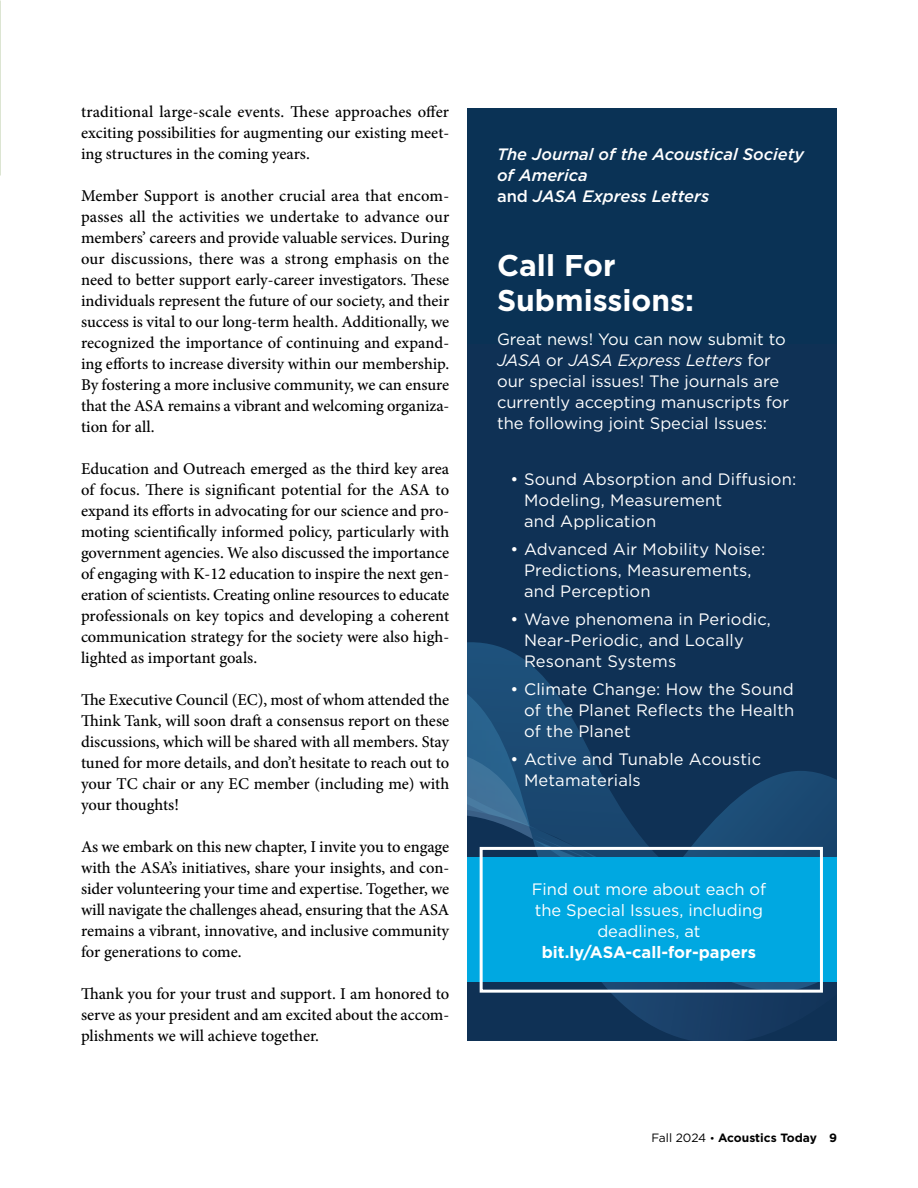
<style>
.page{position:relative;width:918px;height:1188px;background:#fff}
.page>*{position:absolute;margin:0;border:0;box-sizing:border-box;transform-origin:0 0}
.House_Ad_-_Title{font:700 30px/34.5px "Gotham";color:#fff}
.body{font:500 16.5px/21px "Minion Pro";letter-spacing:-.005em;color:#000;text-align:justify}
.House_Ad_-_body__left_aligned{font:16.5px/21px "Gotham";letter-spacing:.01em;color:#fff}
.House_Ad_-_body{font:16.5px/21px "Gotham";color:#fff;text-align:center}
.House_Ad_-_small_italic_heading{font:italic 500 16.5px/21px "Gotham";color:#fff}
.t1{font:700 12px "Gotham";color:#000}
.s1{font-style:normal}
.s2{font-style:italic}
.s3{font-weight:700}
.s4{font-weight:400}
.s5{font-weight:400;font-size:10.5px}
</style>
<div class="page">
<div style="left:467px;top:109px;width:370px;height:932px;background:#0a3255"></div>
<div style="left:467px;top:345px;width:370px;height:696px;background:#133155"></div>
<svg style="left:611px;top:993px;width:153px;height:48px"></svg>
<svg style="left:467px;top:642px;width:370px;height:216px"></svg>
<div style="left:467px;top:858px;width:370px;height:124px;background:#00a8e1"></div>
<div style="left:480px;top:847px;width:343px;height:146px;border:3px solid #fff"></div>
<p class="body" style="left:81px;top:101px;width:370px">traditional large-scale events. These approaches offer exciting possibilities for augmenting our existing meet&shy;ing structures in the coming years.</p>
<p class="body" style="left:81px;top:185px;width:370px">Member Support is another crucial area that encom&shy;passes all the activities we undertake to advance our members’ careers and provide valuable services. During our discussions, there was a strong emphasis on the need to better support early-career investigators. These individuals represent the future of our society, and their success is vital to our long-term health. Additionally, we recognized the importance of continuing and expand&shy;ing efforts to increase diversity within our membership.<br>By fostering a more inclusive community, we can ensure that the ASA remains a vibrant and welcoming organiza&shy;tion for all.</p>
<p class="body" style="left:81px;top:458px;width:370px">Education and Outreach emerged as the third key area of focus. There is significant potential for the ASA to expand its efforts in advocating for our science and pro&shy;moting scientifically informed policy, particularly with government agencies. We also discussed the importance of engaging with K-12 education to inspire the next gen&shy;eration of scientists. Creating online resources to educate professionals on key topics and developing a coherent communication strategy for the society were also high&shy;lighted as important goals.</p>
<p class="body" style="left:81px;top:689px;width:370px">The Executive Council (EC), most of whom attended the Think Tank, will soon draft a consensus report on these discussions, which will be shared with all members. Stay tuned for more details, and don’t hesitate to reach out to your TC chair or any EC member (including me) with your thoughts!</p>
<p class="body" style="left:81px;top:836px;width:370px">As we embark on this new chapter, I invite you to engage with the ASA’s initiatives, share your insights, and con&shy;sider volunteering your time and expertise. Together, we will navigate the challenges ahead, ensuring that the ASA remains a vibrant, innovative, and inclusive community for generations to come.</p>
<p class="body" style="left:81px;top:983px;width:370px">Thank you for your trust and support. I am honored to serve as your president and am excited about the accom&shy;plishments we will achieve together.</p>
<p class="House_Ad_-_small_italic_heading" style="left:497px;top:143px;width:309px">The Journal of the Acoustical Society of America<br><span class="s1">and</span> JASA Express Letters</p>
<p class="House_Ad_-_Title" style="left:497px;top:248px;width:199px">Call For<br>Submissions:</p>
<p class="House_Ad_-_body__left_aligned" style="left:497px;top:328px;width:294px">Great news! You can now submit to <span class="s2">JASA</span> or <span class="s2">JASA Express Letters</span> for our special issues! The journals are currently accepting manuscripts for the following joint Special Issues:</p>
<p class="House_Ad_-_body__left_aligned" style="left:524px;top:468px;width:274px;text-indent:-14px">• Sound Absorption and Diffusion:<br>Modeling, Measurement<br>and Application</p>
<p class="House_Ad_-_body__left_aligned" style="left:524px;top:538px;width:243px;text-indent:-14px">• Advanced Air Mobility Noise:<br>Predictions, Measurements, and Perception</p>
<p class="House_Ad_-_body__left_aligned" style="left:524px;top:608px;width:248px;text-indent:-14px">• Wave phenomena in Periodic,<br>Near-Periodic, and Locally<br>Resonant Systems</p>
<p class="House_Ad_-_body__left_aligned" style="left:524px;top:678px;width:272px;text-align:justify;text-indent:-14px">• Climate Change: How the Sound of the Planet Reflects the Health of the Planet</p>
<p class="House_Ad_-_body__left_aligned" style="left:524px;top:748px;width:239px;text-indent:-14px">• Active and Tunable Acoustic<br>Metamaterials</p>
<p class="House_Ad_-_body" style="left:532px;top:878px;width:236px">Find out more about each of the Special Issues, including deadlines, at <span class="s3">bit.ly/ASA-call-for-papers</span></p>
<p class="t1" style="left:651px;top:1130px;width:187px"><span class="s4">Fall 2024</span> <span class="s5">•</span> Acoustics Today 9</p>
</div>
